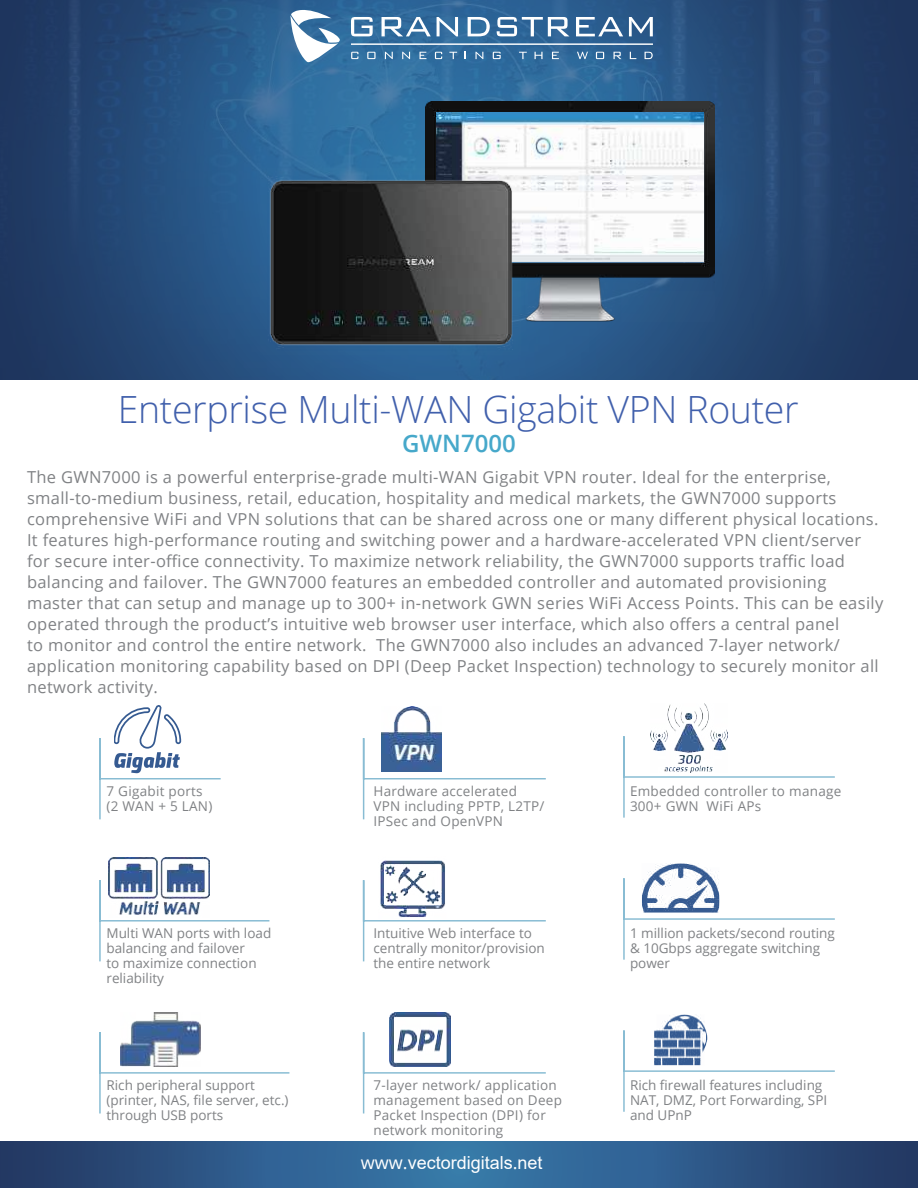
<style>
.page{position:relative;width:918px;height:1188px;background:#fff}
.page>*{position:absolute;margin:0;border:0;box-sizing:border-box;transform-origin:0 0}
.t1{font:300 37.5px "Open Sans";letter-spacing:-.01em;color:#4160ac}
.t2{font:600 24px "Open Sans";color:#46a8ca}
.t3{font:18px "Arial";color:#fff}
.t4{font:16.5px/21px "Open Sans";letter-spacing:.02em;color:#808285}
.t5{font:13.5px/15px "Open Sans";color:#808285}
.t6{font:13.5px/15px "Open Sans";letter-spacing:.02em;color:#808285}
.s1{font-family:"Open Sans"}
</style>
<div class="page">
<img style="left:0;top:0;width:918px;height:379px">
<svg style="left:291px;top:10px;width:49px;height:52px"></svg>
<svg style="left:351px;top:17px;width:22px;height:19px"></svg>
<svg style="left:382px;top:17px;width:49px;height:19px"></svg>
<svg style="left:437px;top:17px;width:21px;height:19px"></svg>
<svg style="left:468px;top:17px;width:22px;height:19px"></svg>
<svg style="left:497px;top:17px;width:72px;height:19px"></svg>
<svg style="left:576px;top:17px;width:47px;height:19px"></svg>
<svg style="left:629px;top:17px;width:24px;height:19px"></svg>
<svg style="left:351px;top:52px;width:7px;height:7px"></svg>
<svg style="left:367px;top:52px;width:9px;height:7px"></svg>
<svg style="left:385px;top:52px;width:8px;height:7px"></svg>
<svg style="left:402px;top:52px;width:8px;height:7px"></svg>
<svg style="left:420px;top:52px;width:6px;height:7px"></svg>
<svg style="left:435px;top:52px;width:7px;height:7px"></svg>
<svg style="left:449px;top:52px;width:8px;height:7px"></svg>
<svg style="left:476px;top:52px;width:7px;height:7px"></svg>
<svg style="left:493px;top:52px;width:8px;height:7px"></svg>
<svg style="left:519px;top:52px;width:8px;height:7px"></svg>
<svg style="left:535px;top:52px;width:8px;height:7px"></svg>
<svg style="left:552px;top:52px;width:7px;height:7px"></svg>
<svg style="left:645px;top:52px;width:8px;height:7px"></svg>
<svg style="left:596px;top:52px;width:8px;height:7px"></svg>
<svg style="left:614px;top:52px;width:7px;height:7px"></svg>
<svg style="left:630px;top:52px;width:6px;height:7px"></svg>
<svg style="left:577px;top:52px;width:11px;height:7px"></svg>
<hr style="left:351px;top:44px;width:302px;height:1px;background:#fff">
<svg style="left:0;top:1142px;width:918px;height:46px;background:#2d5988"></svg>
<svg style="left:362px;top:737px;width:184px;height:83px"></svg>
<svg style="left:623px;top:735px;width:212px;height:83px"></svg>
<img style="left:425px;top:102px;width:289px;height:220px">
<img style="left:437px;top:113px;width:266px;height:149px">
<img style="left:261px;top:169px;width:259px;height:186px">
<svg style="left:99px;top:705px;width:122px;height:115px"></svg>
<img style="left:382px;top:706px;width:60px;height:65px">
<img style="left:651px;top:703px;width:76px;height:69px">
<svg style="left:99px;top:880px;width:171px;height:82px"></svg>
<svg style="left:362px;top:880px;width:184px;height:82px"></svg>
<svg style="left:623px;top:878px;width:212px;height:82px"></svg>
<svg style="left:99px;top:1031px;width:191px;height:83px"></svg>
<svg style="left:362px;top:1031px;width:184px;height:83px"></svg>
<svg style="left:623px;top:1030px;width:212px;height:82px"></svg>
<img style="left:108px;top:857px;width:102px;height:61px">
<img style="left:379px;top:860px;width:67px;height:59px">
<img style="left:639px;top:863px;width:82px;height:51px">
<img style="left:120px;top:1013px;width:80px;height:53px">
<img style="left:653px;top:1014px;width:54px;height:53px">
<img style="left:390px;top:1013px;width:61px;height:53px">
<h1 class="t1" style="left:118px;top:383px;width:682px">Enterprise Multi-WAN Gigabit VPN Router</h1>
<p class="t4" style="left:27px;top:466px;width:858px">The GWN7000 is a powerful enterprise-grade multi-WAN Gigabit VPN router. Ideal for the enterprise, small-to-medium business, retail, education, hospitality and medical markets, the GWN7000 supports comprehensive WiFi and VPN solutions that can be shared across one or many different physical locations.<br>It features high-performance routing and switching power and a hardware-accelerated VPN client/server for secure inter-office connectivity. To maximize network reliability, the GWN7000 supports traffic load balancing and failover. The GWN7000 features an embedded controller and automated provisioning master that can setup and manage up to 300+ in-network GWN series WiFi Access Points. This can be easily operated through the product’s intuitive web browser user interface, which also offers a central panel<br>to monitor and control the entire network. The GWN7000 also includes an advanced 7-layer network/ application monitoring capability based on DPI (Deep Packet Inspection) technology to securely monitor all network activity.</p>
<h2 class="t2" style="left:402px;top:427px;width:115px">GWN7000</h2>
<p class="t6" style="left:106px;top:783px;width:107px">7 Gigabit ports (2 WAN + 5 LAN)</p>
<p class="t6" style="left:373px;top:783px;width:172px">Hardware accelerated<br>VPN including PPTP, L2TP/<br>IPSec and OpenVPN</p>
<p class="t6" style="left:630px;top:783px;width:213px">Embedded controller to manage<br>300+ GWN WiFi APs</p>
<p class="t5" style="left:106px;top:925px;width:166px">Multi WAN ports with load balancing and failover<br>to maximize connection reliability</p>
<p class="t5" style="left:373px;top:925px;width:173px">Intuitive Web interface to centrally monitor/provision the entire network</p>
<p class="t5" style="left:630px;top:925px;width:206px">1 million packets/second routing &amp; 10Gbps aggregate switching power</p>
<p class="t5" style="left:106px;top:1078px;width:184px">Rich peripheral support (printer, NAS, file server, etc.) through USB ports</p>
<p class="t6" style="left:373px;top:1078px;width:190px">7-layer network/ application management based on Deep<br>Packet Inspection (DPI) for network monitoring</p>
<p class="t5" style="left:630px;top:1078px;width:199px">Rich firewall features including<br>NAT, DMZ, Port Forwarding, SPI and UPnP</p>
<p class="t3" style="left:361px;top:1153px;width:183px"><span class="s1">www.</span>vectordigitals<span class="s1">.</span>net</p>
</div>
